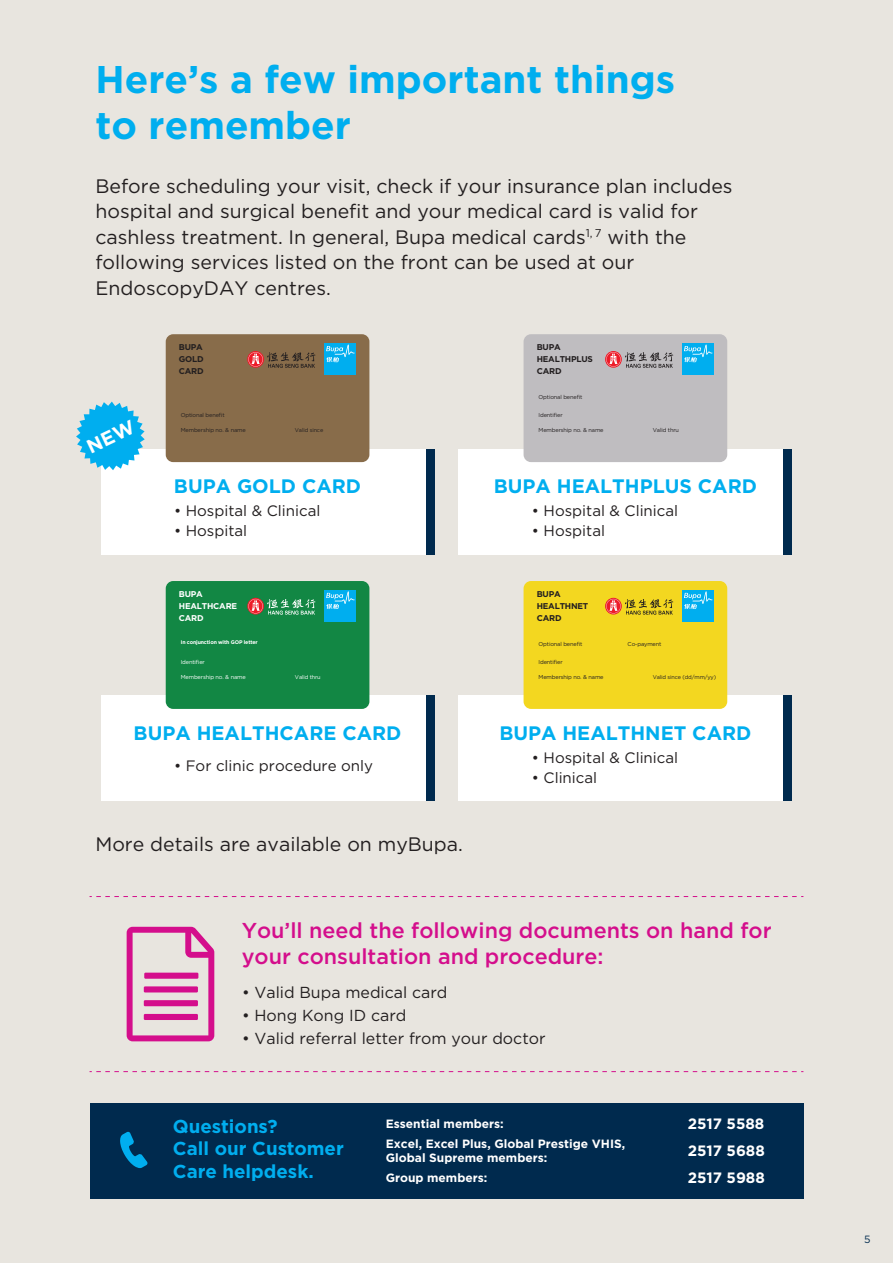
<style>
.page{position:relative;width:893px;height:1263px;background:#e8e5df}
.page>*{position:absolute;margin:0;border:0;box-sizing:border-box;transform-origin:0 0}
.t1{font:700 38.55px/46.2px "Gotham";color:#00aeef}
.t2{font:500 21.6px/25.8px "Gotham";color:#d40e8c}
.t3{font:19.5px/25.5px "Gotham";color:#231f20}
.t4{font:700 19.5px "Gotham";color:#00aeef}
.t5{font:700 18.75px/22.5px "Gotham";color:#00aeef}
.t6{font:15.9px "Gotham";color:#231f20}
.t7{font:15px "Gotham";color:#231f20}
.t8{font:700 15px/26.8px "Gotham";color:#fff;text-align:justify}
.t9{font:700 12px/20.5px "Gotham";color:#fff}
.t10{font:10.5px "Gotham";color:#002a4e}
.t11{font:700 8.4px/12px "Gotham";letter-spacing:-.025em;color:#231f20}
.t12{font:700 8.4px/12px "Gotham";letter-spacing:-.025em;color:#fff}
.t13{font:5.7px "Gotham";letter-spacing:-.025em;color:#231f20}
.t14{font:5.7px "Gotham";letter-spacing:-.025em;color:#fff}
.t15{font:5.55px "Gotham";letter-spacing:-.025em;color:#231f20}
.t16{font:5.55px "Gotham";letter-spacing:-.025em;color:#fff}
.t17{font:700 5.25px "Gotham";letter-spacing:-.025em;color:#fff}
</style>
<div class="page">
<div style="left:90px;top:1103px;width:714px;height:95px;background:#002a4e"></div>
<svg style="left:120px;top:1132px;width:28px;height:36px"></svg>
<svg style="left:90px;top:896px;width:713px;height:1px"></svg>
<svg style="left:90px;top:1071px;width:713px;height:1px"></svg>
<svg style="left:127px;top:927px;width:87px;height:114px"></svg>
<div style="left:101px;top:696px;width:333px;height:105px;background:#fff"></div>
<div style="left:426px;top:696px;width:8px;height:105px;background:#002a4e"></div>
<div style="left:166px;top:581px;width:203px;height:128px;background:#128744;border-radius:7px"></div>
<svg style="left:248px;top:599px;width:67px;height:16px"></svg>
<div style="left:325px;top:590px;width:31px;height:31px;background:#00aeef"></div>
<svg style="left:326px;top:591px;width:29px;height:18px"></svg>
<div style="left:101px;top:449px;width:333px;height:105px;background:#fff"></div>
<div style="left:426px;top:449px;width:8px;height:105px;background:#002a4e"></div>
<div style="left:166px;top:334px;width:203px;height:128px;background:#886c4a;border-radius:7px"></div>
<div style="left:325px;top:343px;width:31px;height:32px;background:#00aeef"></div>
<svg style="left:326px;top:344px;width:29px;height:18px"></svg>
<svg style="left:248px;top:352px;width:67px;height:16px"></svg>
<div style="left:459px;top:696px;width:333px;height:105px;background:#fff"></div>
<div style="left:783px;top:696px;width:9px;height:105px;background:#002a4e"></div>
<div style="left:524px;top:581px;width:203px;height:128px;background:#f3d720;border-radius:7px"></div>
<svg style="left:606px;top:599px;width:67px;height:16px"></svg>
<div style="left:682px;top:590px;width:32px;height:31px;background:#00aeef"></div>
<svg style="left:684px;top:591px;width:28px;height:18px"></svg>
<div style="left:459px;top:449px;width:333px;height:105px;background:#fff"></div>
<div style="left:783px;top:449px;width:9px;height:105px;background:#002a4e"></div>
<div style="left:524px;top:334px;width:203px;height:128px;background:#bfbdc0;border-radius:7px"></div>
<svg style="left:606px;top:352px;width:67px;height:16px"></svg>
<div style="left:682px;top:343px;width:32px;height:32px;background:#00aeef"></div>
<svg style="left:684px;top:344px;width:28px;height:18px"></svg>
<svg style="left:76px;top:402px;width:69px;height:68px"></svg>
<h1 class="t1" style="left:95px;top:56px;width:581px">Here’s a few important things to remember</h1>
<p class="t3" style="left:95px;top:173px;width:639px">Before scheduling your visit, check if your insurance plan includes hospital and surgical benefit and your medical card is valid for cashless treatment. In general, Bupa medical cards<sup>1,</sup> <sup>7</sup> with the following services listed on the front can be used at our EndoscopyDAY centres.</p>
<p class="t11" style="left:179px;top:341px;width:26px;text-align:justify">BUPA GOLD CARD</p>
<p class="t11" style="left:537px;top:341px;width:58px">BUPA<br>HEALTHPLUS<br>CARD</p>
<p class="t13" style="left:539px;top:393px;width:45px">Optional benefit</p>
<p class="t13" style="left:181px;top:411px;width:45px">Optional benefit</p>
<p class="t13" style="left:539px;top:411px;width:26px">Identifier</p>
<p class="t13" style="left:181px;top:427px;width:67px">Membership no. &amp; name</p>
<p class="t15" style="left:295px;top:427px;width:30px">Valid since</p>
<p class="t13" style="left:539px;top:427px;width:67px">Membership no. &amp; name</p>
<p class="t13" style="left:653px;top:427px;width:28px">Valid thru</p>
<p class="t4" style="left:174px;top:473px;width:189px">BUPA GOLD CARD</p>
<p class="t4" style="left:494px;top:473px;width:265px">BUPA HEALTHPLUS CARD</p>
<p class="t7" style="left:174px;top:501px;width:148px">• Hospital &amp; Clinical</p>
<p class="t7" style="left:174px;top:521px;width:75px">• Hospital</p>
<p class="t7" style="left:532px;top:501px;width:148px">• Hospital &amp; Clinical</p>
<p class="t7" style="left:532px;top:521px;width:75px">• Hospital</p>
<p class="t12" style="left:179px;top:588px;width:60px">BUPA<br>HEALTHCARE<br>CARD</p>
<p class="t11" style="left:537px;top:588px;width:53px">BUPA<br>HEALTHNET<br>CARD</p>
<p class="t17" style="left:181px;top:639px;width:78px">In conjunction with GOP letter</p>
<p class="t13" style="left:539px;top:640px;width:45px">Optional benefit</p>
<p class="t13" style="left:628px;top:640px;width:35px">Co-payment</p>
<p class="t14" style="left:181px;top:658px;width:26px">Identifier</p>
<p class="t13" style="left:539px;top:658px;width:26px">Identifier</p>
<p class="t14" style="left:181px;top:673px;width:67px">Membership no. &amp; name</p>
<p class="t16" style="left:295px;top:673px;width:27px">Valid thru</p>
<p class="t13" style="left:539px;top:673px;width:67px">Membership no. &amp; name</p>
<p class="t15" style="left:653px;top:673px;width:65px">Valid since (dd/mm/yy)</p>
<p class="t4" style="left:134px;top:720px;width:269px">BUPA HEALTHCARE CARD</p>
<p class="t4" style="left:499px;top:720px;width:254px">BUPA HEALTHNET CARD</p>
<p class="t7" style="left:174px;top:756px;width:201px">• For clinic procedure only</p>
<p class="t7" style="left:532px;top:748px;width:148px">• Hospital &amp; Clinical</p>
<p class="t7" style="left:532px;top:768px;width:67px">• Clinical</p>
<p class="t3" style="left:95px;top:831px;width:369px">More details are available on myBupa.</p>
<p class="t2" style="left:242px;top:917px;width:531px">You’ll need the following documents on hand for your consultation and procedure:</p>
<p class="t6" style="left:242px;top:982px;width:207px">• Valid Bupa medical card</p>
<p class="t6" style="left:242px;top:1005px;width:166px">• Hong Kong ID card</p>
<p class="t6" style="left:242px;top:1028px;width:305px">• Valid referral letter from your doctor</p>
<p class="t5" style="left:173px;top:1114px;width:172px">Questions?<br>Call our Customer<br>Care helpdesk.</p>
<p class="t9" style="left:386px;top:1113px;width:241px">Essential members:<br>Excel, Excel Plus, Global Prestige VHIS,</p>
<p class="t9" style="left:386px;top:1147px;width:163px;line-height:19.8px">Global Supreme members:<br>Group members:</p>
<p class="t8" style="left:688px;top:1110px;width:79px">2517 5588<br>2517 5688<br>2517 5988</p>
<p class="t10" style="left:864px;top:1232px;width:8px">5</p>
</div>
